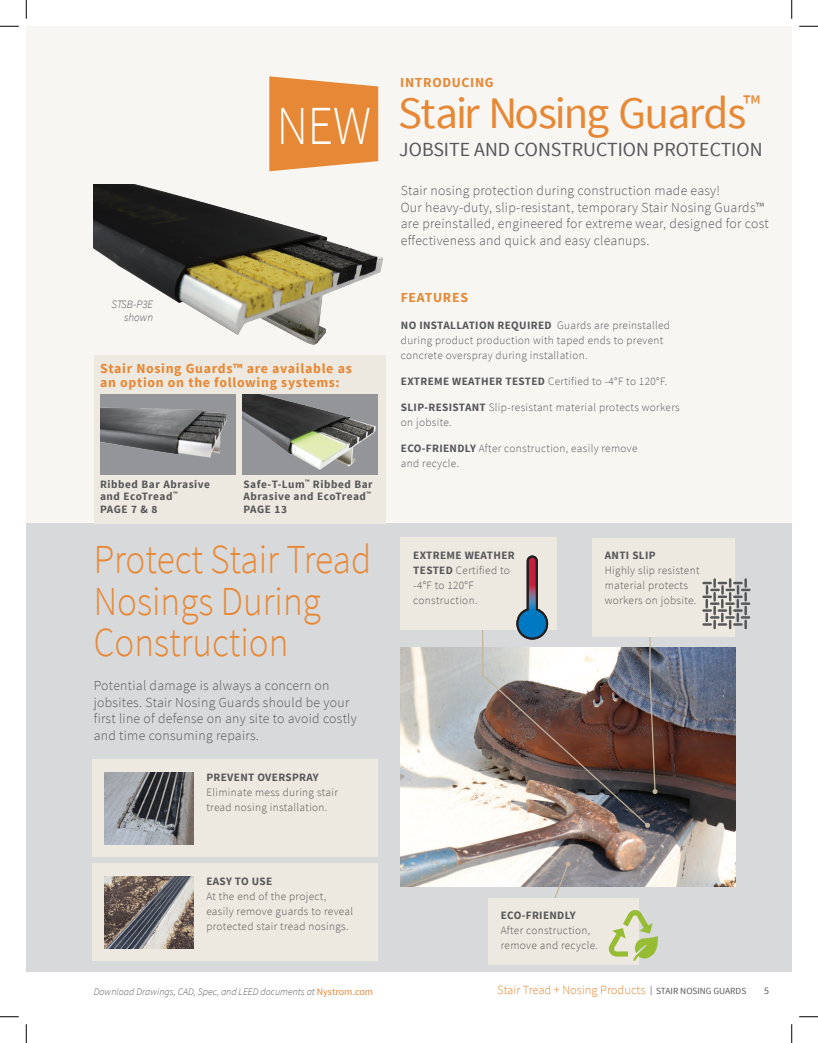
<style>
.page{position:relative;width:818px;height:1043px;background:#fff}
.page>*{position:absolute;margin:0;border:0;box-sizing:border-box;transform-origin:0 0}
.bullet1{font:300 55.12px "Source Sans Pro";color:#fff;scale:.9 1}
.Product_Header{font:45px "Source Sans Pro";letter-spacing:-.04em;color:#e68835}
.bullet1-2{font:300 41.25px/41.2px "Source Sans Pro";color:#e68835;scale:.9 1}
.Product_Sub_Header{font:20px "Source Sans Pro";color:#57585a}
.Product_Marketing_De{font:300 13.75px/16.5px "Source Sans Pro";letter-spacing:.02em;color:#57585a}
.t1{font:700 13.75px/13.8px "Source Sans Pro";letter-spacing:.05em;color:#e68835}
.t2{font:300 12.5px "Source Sans Pro";color:#e68835}
.t3{font:300 11.25px/15px "Source Sans Pro";letter-spacing:.03em;color:#57585a}
.t4{font:700 11.25px/12.5px "Source Sans Pro";letter-spacing:.05em;color:#57585a}
.Txt_Options_sm{font:italic 300 11.25px/12.5px "Source Sans Pro";color:#57585a;text-align:right}
.t5{font:italic 300 10px "Source Sans Pro";color:#57585a}
.t6{font:10px "Source Sans Pro";color:#57585a}
.s1{font-weight:700}
.s2{font-weight:400;font-style:normal;color:#e68835}
.s3{font-weight:400;font-size:9.38px;color:#57585a}
</style>
<div class="page">
<div style="left:26px;top:26px;width:765px;height:497px;background:#f7f6f3"></div>
<div style="left:26px;top:523px;width:765px;height:448px;background:#d8d9db"></div>
<img style="left:94px;top:185px;width:289px;height:160px">
<div style="left:94px;top:355px;width:291px;height:168px;background:#ede8e0"></div>
<img style="left:400px;top:647px;width:335px;height:239px">
<img style="left:100px;top:394px;width:135px;height:80px">
<div style="left:401px;top:537px;width:156px;height:93px;background:#ede8e0"></div>
<div style="left:592px;top:537px;width:142px;height:99px;background:#ede8e0"></div>
<svg style="left:553px;top:861px;width:17px;height:37px"></svg>
<div style="left:488px;top:898px;width:150px;height:66px;background:#ede8e0"></div>
<svg style="left:608px;top:910px;width:50px;height:50px"></svg>
<div style="left:92px;top:863px;width:285px;height:97px;background:#ede8e0"></div>
<svg style="left:703px;top:579px;width:46px;height:49px"></svg>
<img style="left:481px;top:555px;width:176px;height:272px">
<img style="left:105px;top:876px;width:89px;height:72px">
<div style="left:92px;top:759px;width:285px;height:98px;background:#ede8e0"></div>
<img style="left:105px;top:772px;width:89px;height:72px">
<img style="left:243px;top:394px;width:135px;height:80px">
<svg style="left:269px;top:76px;width:109px;height:95px;background:#e79449"></svg>
<svg style="left:0;top:25px;width:19px;height:2px"></svg>
<svg style="left:799px;top:25px;width:19px;height:2px"></svg>
<svg style="left:0;top:1016px;width:19px;height:1px"></svg>
<svg style="left:799px;top:1016px;width:19px;height:1px"></svg>
<svg style="left:25px;top:0;width:2px;height:19px"></svg>
<svg style="left:25px;top:1024px;width:2px;height:18px"></svg>
<svg style="left:791px;top:0;width:1px;height:19px"></svg>
<svg style="left:791px;top:1024px;width:1px;height:18px"></svg>
<p class="Txt_Options_sm" style="left:111px;top:298px;width:43px">STSB-P3E shown</p>
<p class="bullet1" style="left:277px;top:93px;width:106px">NEW</p>
<p class="t1" style="left:100px;top:362px;width:253px">Stair Nosing Guards™ are available as an option on the following systems:</p>
<p class="t4" style="left:100px;top:478px;width:112px">Ribbed Bar Abrasive and EcoTread<sup>™<br></sup>PAGE 7 &amp; 8</p>
<p class="t4" style="left:243px;top:478px;width:131px">Safe-T-Lum<sup>™</sup> Ribbed Bar<br>Abrasive and EcoTread<sup>™<br></sup>PAGE 13</p>
<p class="t1" style="left:400px;top:76px;width:95px">INTRODUCING</p>
<p class="Product_Header" style="left:398px;top:85px;width:363px">Stair Nosing Guards<sup>™</sup></p>
<p class="Product_Sub_Header" style="left:399px;top:137px;width:364px">JOBSITE AND CONSTRUCTION PROTECTION</p>
<p class="Product_Marketing_De" style="left:401px;top:182px;width:321px">Stair nosing protection during construction made easy!</p>
<p class="Product_Marketing_De" style="left:401px;top:199px;width:369px">Our heavy-duty, slip-resistant, temporary Stair Nosing Guards™ are preinstalled, engineered for extreme wear, designed for cost effectiveness and quick and easy cleanups.</p>
<p class="t1" style="left:401px;top:291px;width:69px">FEATURES</p>
<p class="t3" style="left:401px;top:317px;width:270px"><span class="s1">NO INSTALLATION REQUIRED</span> Guards are preinstalled during product production with taped ends to prevent concrete overspray during installation.</p>
<p class="t3" style="left:401px;top:374px;width:268px"><span class="s1">EXTREME WEATHER TESTED</span> Certified to -4°F to 120°F.</p>
<p class="t3" style="left:401px;top:400px;width:280px"><span class="s1">SLIP-RESISTANT</span> Slip-resistant material protects workers on jobsite.</p>
<p class="t3" style="left:401px;top:441px;width:238px"><span class="s1">ECO-FRIENDLY</span> After construction, easily remove and recycle.</p>
<p class="bullet1-2" style="left:94px;top:539px;width:310px">Protect Stair Tread<br>Nosings During<br>Construction</p>
<p class="t3" style="left:413px;top:547px;width:103px"><span class="s1">EXTREME WEATHER<br>TESTED</span> Certified to -4°F to 120°F construction.</p>
<p class="t3" style="left:604px;top:547px;width:96px"><span class="s1">ANTI SLIP<br></span>Highly slip resistent material protects workers on jobsite.</p>
<p class="Product_Marketing_De" style="left:94px;top:677px;width:264px">Potential damage is always a concern on jobsites. Stair Nosing Guards should be your first line of defense on any site to avoid costly and time consuming repairs.</p>
<p class="t3" style="left:206px;top:769px;width:133px"><span class="s1">PREVENT OVERSPRAY<br></span>Eliminate mess during stair tread nosing installation.</p>
<p class="t3" style="left:206px;top:873px;width:148px"><span class="s1">EASY TO USE<br></span>At the end of the project, easily remove guards to reveal protected stair tread nosings.</p>
<p class="t3" style="left:500px;top:907px;width:99px"><span class="s1">ECO-FRIENDLY<br></span>After construction, remove and recycle.</p>
<p class="t5" style="left:94px;top:985px;width:281px">Download Drawings, CAD, Spec, and LEED documents at <span class="s2">Nystrom.com</span></p>
<p class="t2" style="left:497px;top:982px;width:250px">Stair Tread + Nosing Products <span class="s3">| STAIR NOSING GUARDS</span></p>
<p class="t6" style="left:764px;top:984px;width:6px">5</p>
</div>
